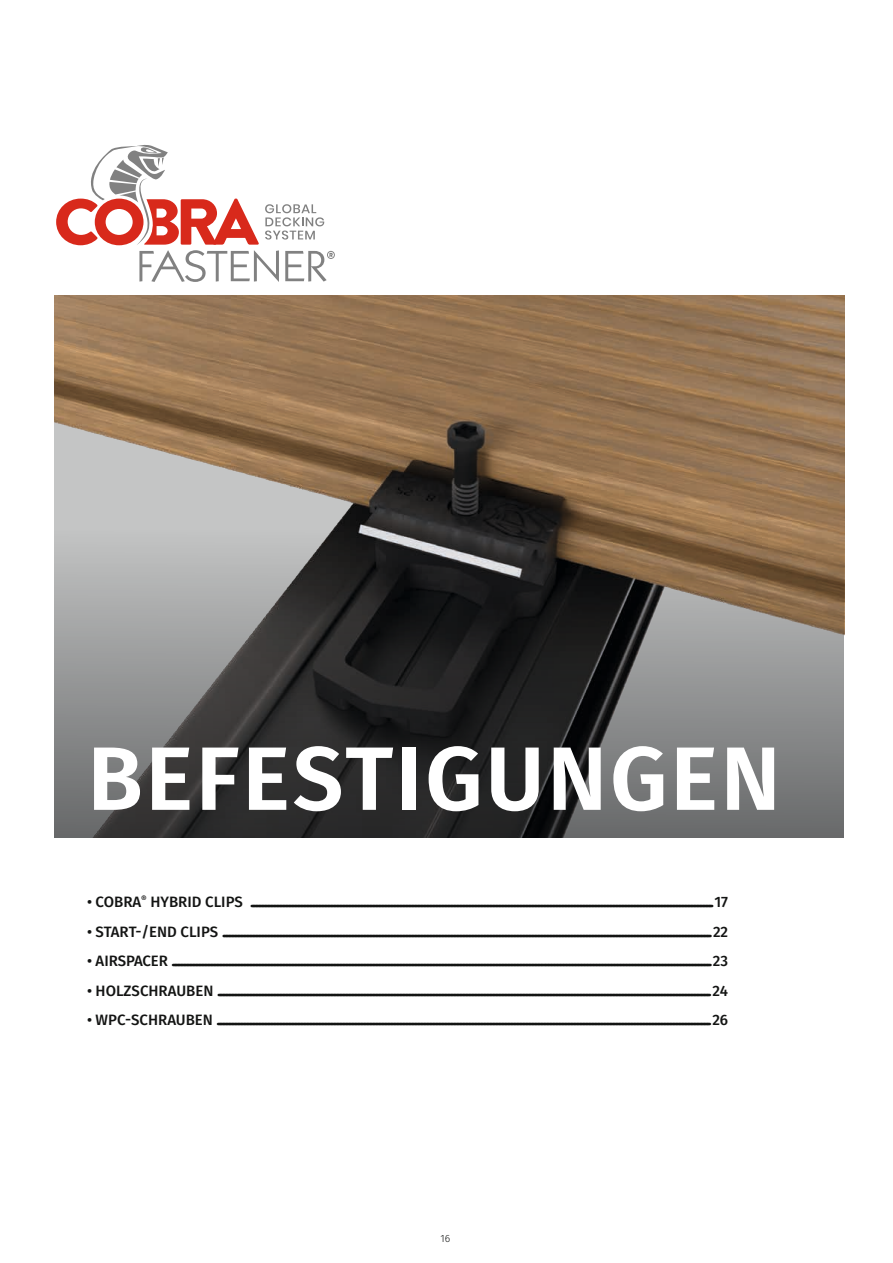
<style>
.page{position:relative;width:893px;height:1263px;background:#fff}
.page>*{position:absolute;margin:0;border:0;box-sizing:border-box;transform-origin:0 0}
.t1{font:600 90px "Fira Sans";letter-spacing:.03em;color:#fff}
.t2{font:500 15px "Fira Sans";letter-spacing:-.01em;color:#131413}
.t3{font:300 10.5px "Fira Sans";color:#131413}
</style>
<div class="page">
<img style="left:54px;top:296px;width:790px;height:234px">
<svg style="left:54px;top:530px;width:790px;height:308px;background:#5b5957"></svg>
<svg style="left:56px;top:144px;width:279px;height:138px"></svg>
<h1 class="t1" style="left:87px;top:704px;width:695px">BEFESTIGUNGEN</h1>
<p class="t2" style="left:87px;top:890px;width:642px">• CO B R A<sup>®</sup> H Y B R I D C L I PS .......................................................................................................................................................................................................................................................................................................................................................................................... 17</p>
<p class="t2" style="left:87px;top:919px;width:642px">• STA RT-/ E N D C L I PS ................................................................................................................................................................................................................................................................................................................................................................................................................ 22</p>
<p class="t2" style="left:87px;top:949px;width:642px">• A I R S PAC E R ......................................................................................................................................................................................................................................................................................................................................................................................................................................................... 23</p>
<p class="t2" style="left:87px;top:978px;width:642px">• H O L Z S C H R AU B E N ....................................................................................................................................................................................................................................................................................................................................................................................................................24</p>
<p class="t2" style="left:87px;top:1008px;width:642px">• W P C- S C H R AU B E N .................................................................................................................................................................................................................................................................................................................................................................................................................... 26</p>
<p class="t3" style="left:440px;top:1230px;width:11px">16</p>
</div>
